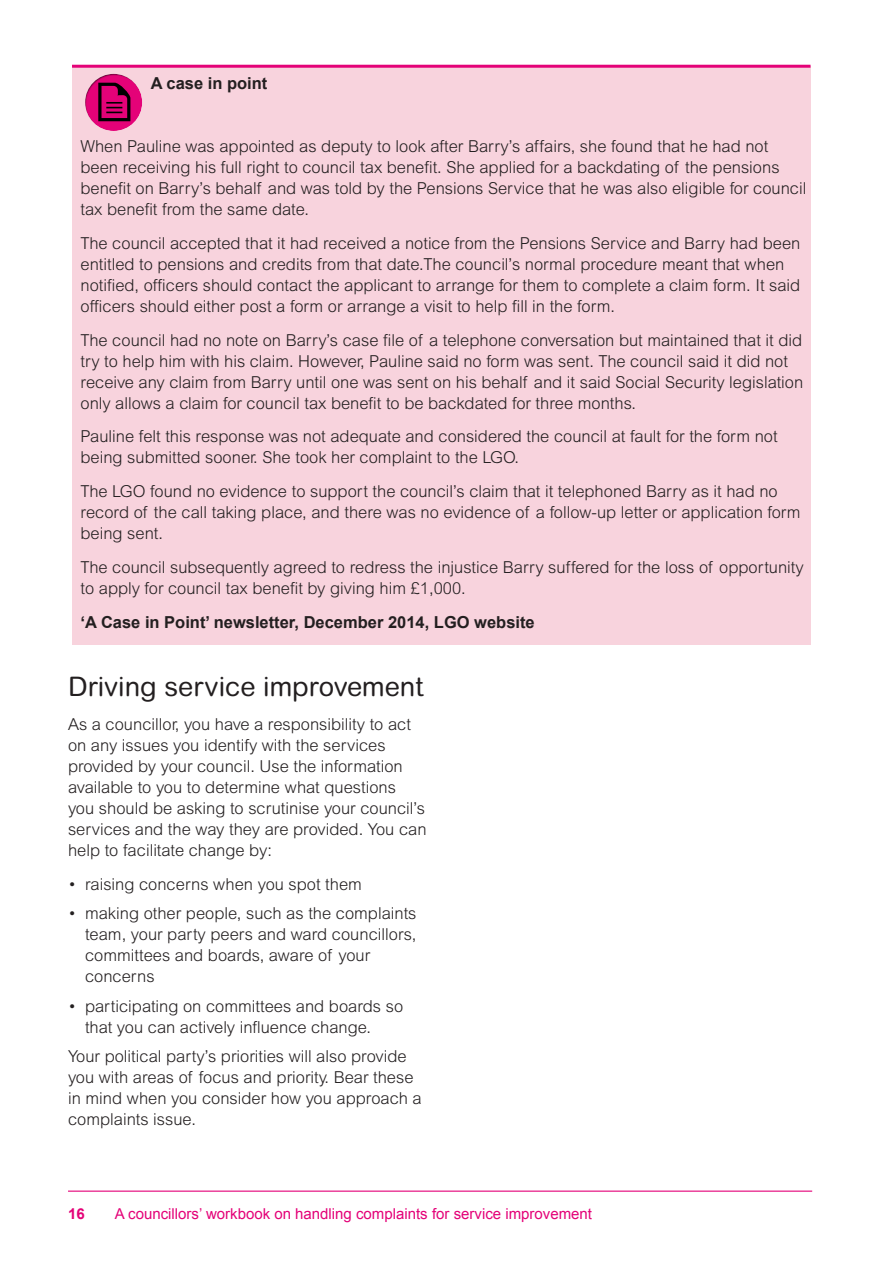
<style>
.page{position:relative;width:893px;height:1263px;background:#fff}
.page>*{position:absolute;margin:0;border:0;box-sizing:border-box;transform-origin:0 0}
.A4_Subhead{font:27px "Arial Rounded MT";color:#231f20}
.info_box_pink_-conti{font:300 16.5px/21px "Arial MT Std";color:#231f20}
.A4_Body{font:300 16.5px/21px "Arial MT Std";color:#231f20}
.info_box_pink_-conti-2{font:700 16.5px "Arial";color:#231f20}
.info_box_pink{font:700 16.5px "Arial";color:#231f20}
.t1{font:15px "Arial";color:#e40278}
.t2{font:700 15px "Arial";color:#e40278}
</style>
<div class="page">
<hr style="left:68px;top:1190px;width:744px;height:2px;background:#e40278">
<div style="left:72px;top:66px;width:738px;height:52px;background:#f8d3dd"></div>
<hr style="left:72px;top:65px;width:738px;height:3px;background:#e40278">
<div style="left:72px;top:108px;width:738px;height:124px;background:#f8d3dd"></div>
<div style="left:72px;top:226px;width:738px;height:103px;background:#f8d3dd"></div>
<div style="left:72px;top:323px;width:738px;height:103px;background:#f8d3dd"></div>
<div style="left:72px;top:420px;width:738px;height:61px;background:#f8d3dd"></div>
<div style="left:72px;top:474px;width:738px;height:82px;background:#f8d3dd"></div>
<div style="left:72px;top:550px;width:738px;height:61px;background:#f8d3dd"></div>
<div style="left:72px;top:605px;width:738px;height:40px;background:#f8d3dd"></div>
<div style="left:83px;top:72px;width:60px;height:60px;background:#231f20;opacity:.75"></div>
<svg style="left:98px;top:83px;width:32px;height:38px"></svg>
<p class="info_box_pink" style="left:151px;top:72px;width:118px">A case in point</p>
<p class="info_box_pink_-conti" style="left:81px;top:136px;width:727px">When Pauline was appointed as deputy to look after Barry’s affairs, she found that he had not been receiving his full right to council tax benefit. She applied for a backdating of the pensions benefit on Barry’s behalf and was told by the Pensions Service that he was also eligible for council tax benefit from the same date.</p>
<p class="info_box_pink_-conti" style="left:81px;top:232px;width:721px">The council accepted that it had received a notice from the Pensions Service and Barry had been entitled to pensions and credits from that date.The council’s normal procedure meant that when notified, officers should contact the applicant to arrange for them to complete a claim form. It said officers should either post a form or arrange a visit to help fill in the form.</p>
<p class="info_box_pink_-conti" style="left:81px;top:329px;width:724px">The council had no note on Barry’s case file of a telephone conversation but maintained that it did try to help him with his claim. However, Pauline said no form was sent. The council said it did not receive any claim from Barry until one was sent on his behalf and it said Social Security legislation only allows a claim for council tax benefit to be backdated for three months.</p>
<p class="info_box_pink_-conti" style="left:81px;top:426px;width:699px">Pauline felt this response was not adequate and considered the council at fault for the form not being submitted sooner. She took her complaint to the LGO.</p>
<p class="info_box_pink_-conti" style="left:81px;top:481px;width:722px">The LGO found no evidence to support the council’s claim that it telephoned Barry as it had no record of the call taking place, and there was no evidence of a follow-up letter or application form being sent.</p>
<p class="info_box_pink_-conti" style="left:81px;top:556px;width:725px">The council subsequently agreed to redress the injustice Barry suffered for the loss of opportunity to apply for council tax benefit by giving him £1,000.</p>
<p class="info_box_pink_-conti-2" style="left:81px;top:611px;width:456px">‘A Case in Point’ newsletter, December 2014, LGO website</p>
<p class="A4_Subhead" style="left:68px;top:671px;width:357px">Driving service improvement</p>
<p class="A4_Body" style="left:68px;top:713px;width:360px">As a councillor, you have a responsibility to act on any issues you identify with the services provided by your council. Use the information available to you to determine what questions<br>you should be asking to scrutinise your council’s services and the way they are provided. You can help to facilitate change by:</p>
<p class="info_box_pink_-conti" style="left:68px;top:873px;width:295px">• raising concerns when you spot them</p>
<p class="info_box_pink_-conti" style="left:85px;top:903px;width:333px;text-indent:-17px">• making other people, such as the complaints team, your party peers and ward councillors, committees and boards, aware of your concerns</p>
<p class="info_box_pink_-conti" style="left:85px;top:995px;width:320px;text-indent:-17px">• participating on committees and boards so that you can actively influence change.</p>
<p class="A4_Body" style="left:68px;top:1046px;width:355px">Your political party’s priorities will also provide you with areas of focus and priority. Bear these in mind when you consider how you approach a complaints issue.</p>
<p class="t2" style="left:68px;top:1203px;width:18px">16</p>
<p class="t1" style="left:115px;top:1203px;width:479px">A councillors’ workbook on handling complaints for service improvement</p>
</div>
